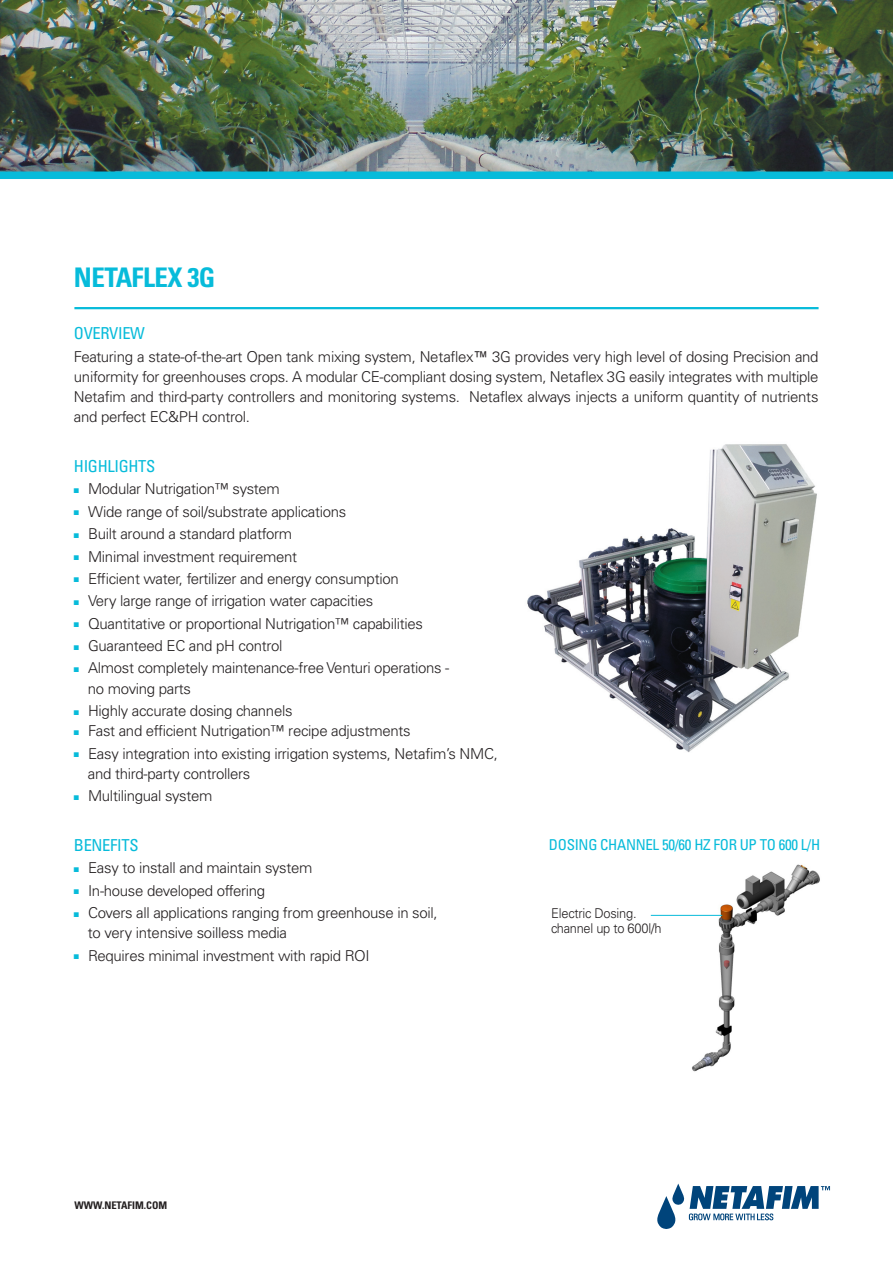
<style>
.page{position:relative;width:893px;height:1263px;background:#fff}
.page>*{position:absolute;margin:0;border:0;box-sizing:border-box;transform-origin:0 0}
.t1{font:700 condensed 27px "Univers LT Std";letter-spacing:-.02em;color:#07bbda}
.t2{font:condensed 16.5px "Univers LT Std";letter-spacing:-.02em;color:#07bbda}
.t3{font:300 15px/20.2px "Univers LT Std";letter-spacing:-.02em;color:#231f20}
.t4{font:condensed 15px "Univers LT Std";letter-spacing:-.02em;color:#07bbda}
.t5{font:300 13.5px/15px "Univers LT Std";letter-spacing:-.02em;color:#231f20;scale:.95 1}
.t6{font:700 condensed 10.5px "Univers LT Std";color:#231f20}
.t7{font:6.75px "Zapf Dingbats ITC";color:#07bbda}
.s1{font-family:"En Spoiler";font-weight:400}
</style>
<div class="page">
<img style="left:0;top:0;width:893px;height:171px">
<img style="left:678px;top:864px;width:142px;height:208px">
<img style="left:527px;top:444px;width:290px;height:308px">
<div style="left:0;top:171px;width:893px;height:8px;background:#07bbda"></div>
<hr style="left:74px;top:307px;width:745px;height:2px;background:#07bbda">
<svg style="left:657px;top:1183px;width:173px;height:46px"></svg>
<hr style="left:651px;top:915px;width:71px;height:1px;background:#07bbda">
<h1 class="t1" style="left:74px;top:261px;width:143px">NETAFLEX G3</h1>
<p class="t2" style="left:74px;top:323px;width:73px">OVERVIEW</p>
<p class="t3" style="left:74px;top:346px;width:746px;text-align:right">Featuring a state-of-the-art Open tank mixing system, Netaflex<span class="s1">™</span> G3 provides very high level of dosing Precision and uniformity for greenhouses crops A. modular CE-compliant dosing system, Netaflex G3 easily integrates with multiple<br>Netaflex always injects a uniform quantity of nutrients</p>
<p class="t3" style="left:74px;top:387px;width:388px">Netafim and third-party controllers and monitoring systems. and perfect EC&amp;PH control.</p>
<p class="t2" style="left:74px;top:456px;width:83px">HIGHLIGHTS</p>
<p class="t3" style="left:88px;top:479px;width:193px">Modular Nutrigation™ system</p>
<p class="t7" style="left:74px;top:487px;width:7px">■</p>
<p class="t7" style="left:74px;top:510px;width:7px">■</p>
<p class="t3" style="left:88px;top:501px;width:260px">Wide range of soil/substrate applications</p>
<p class="t7" style="left:74px;top:532px;width:7px">■</p>
<p class="t3" style="left:88px;top:524px;width:206px">Built around a standard platform</p>
<p class="t7" style="left:74px;top:554px;width:7px">■</p>
<p class="t3" style="left:88px;top:546px;width:211px">Minimal investment requirement</p>
<p class="t7" style="left:74px;top:577px;width:7px">■</p>
<p class="t3" style="left:88px;top:568px;width:312px">Efficient water, fertilizer and energy consumption</p>
<p class="t7" style="left:74px;top:599px;width:7px">■</p>
<p class="t3" style="left:88px;top:591px;width:287px">Very large range of irrigation water capacities</p>
<p class="t7" style="left:74px;top:622px;width:7px">■</p>
<p class="t3" style="left:88px;top:613px;width:336px">Quantitative or proportional Nutrigation™ capabilities</p>
<p class="t7" style="left:74px;top:644px;width:7px">■</p>
<p class="t3" style="left:88px;top:636px;width:196px">Guaranteed EC and pH control</p>
<p class="t7" style="left:74px;top:666px;width:7px">■</p>
<p class="t3" style="left:88px;top:658px;width:363px">Almost completely maintenance-free Venturi operations -</p>
<p class="t7" style="left:74px;top:709px;width:7px">■</p>
<p class="t3" style="left:88px;top:677px;width:206px;line-height:22.4px">no moving parts<br>Highly accurate dosing channels</p>
<p class="t7" style="left:74px;top:729px;width:7px">■</p>
<p class="t3" style="left:88px;top:721px;width:324px">Fast and efficient Nutrigation™ recipe adjustments</p>
<p class="t7" style="left:74px;top:752px;width:7px">■</p>
<p class="t3" style="left:88px;top:743px;width:411px">Easy integration into existing irrigation systems, Netafim s’ NMC,</p>
<p class="t3" style="left:88px;top:762px;width:164px;line-height:22.4px">and third-party controllers<br>Multilingual system</p>
<p class="t7" style="left:74px;top:794px;width:7px">■</p>
<p class="t2" style="left:74px;top:835px;width:66px">BENEFITS</p>
<p class="t3" style="left:88px;top:858px;width:226px">Easy to install and maintain system</p>
<p class="t7" style="left:74px;top:866px;width:7px">■</p>
<p class="t7" style="left:74px;top:889px;width:7px">■</p>
<p class="t7" style="left:74px;top:911px;width:7px">■</p>
<p class="t7" style="left:74px;top:954px;width:7px">■</p>
<p class="t3" style="left:88px;top:880px;width:179px">In-house developed offering</p>
<p class="t3" style="left:88px;top:903px;width:351px">Covers all applications ranging from greenhouse in soil,</p>
<p class="t3" style="left:88px;top:922px;width:283px;line-height:22.4px">to very intensive soilless media<br>Requires minimal investment with rapid ROI</p>
<p class="t4" style="left:549px;top:835px;width:173px">DOSING CHANNEL 50/60 HZ FOR</p>
<p class="t4" style="left:740px;top:835px;width:29px">UPTO</p>
<p class="t4" style="left:779px;top:835px;width:40px">600 H/L</p>
<p class="t5" style="left:551px;top:906px;width:118px">Electric Dosing. channel up to 600 h/ l</p>
<p class="t6" style="left:74px;top:1199px;width:94px">WWW.NETAFIM.COM</p>
</div>
